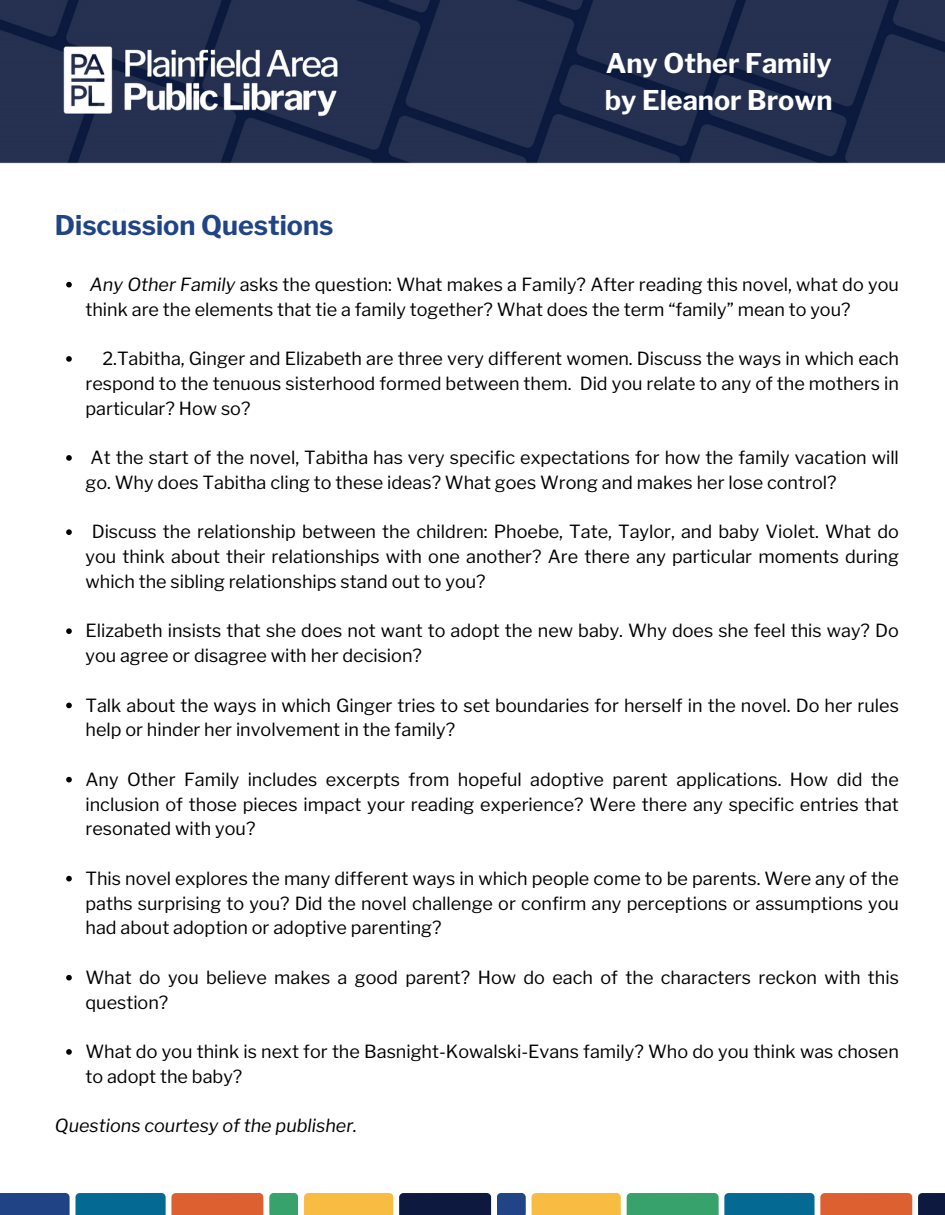
<style>
.page{position:relative;width:945px;height:1215px;background:#fff}
.page>*{position:absolute;margin:0;border:0;box-sizing:border-box;transform-origin:0 0}
.t1{font:700 27px "Libre Franklin";color:#fff}
.t2{font:700 27px "Libre Franklin";color:#204485}
.t3{font:18px/24.8px "Libre Franklin";color:#000}
.t4{font:italic 18px "Libre Franklin";color:#000}
.s1{font-style:italic}
</style>
<div class="page">
<img style="left:0;top:0;width:945px;height:163px">
<svg style="left:0;top:1193px;width:263px;height:22px;background:#626372"></svg>
<svg style="left:269px;top:1193px;width:29px;height:22px"></svg>
<div style="left:304px;top:1193px;width:89px;height:22px;background:#f8bc42"></div>
<div style="left:399px;top:1193px;width:92px;height:22px;background:#0d193e"></div>
<svg style="left:497px;top:1193px;width:29px;height:22px"></svg>
<div style="left:532px;top:1193px;width:89px;height:22px;background:#f8bc42"></div>
<svg style="left:627px;top:1193px;width:285px;height:22px;background:#657f6b"></svg>
<div style="left:918px;top:1193px;width:27px;height:22px;background:#0d193e"></div>
<svg style="left:66px;top:282px;width:6px;height:5px"></svg>
<svg style="left:66px;top:356px;width:6px;height:6px"></svg>
<svg style="left:66px;top:455px;width:6px;height:6px"></svg>
<svg style="left:66px;top:529px;width:6px;height:6px"></svg>
<svg style="left:66px;top:628px;width:6px;height:6px"></svg>
<svg style="left:66px;top:703px;width:6px;height:5px"></svg>
<svg style="left:66px;top:777px;width:6px;height:5px"></svg>
<svg style="left:66px;top:876px;width:6px;height:5px"></svg>
<svg style="left:66px;top:975px;width:6px;height:5px"></svg>
<svg style="left:66px;top:1049px;width:6px;height:6px"></svg>
<p class="t1" style="left:606px;top:47px;width:227px">Any Other Family</p>
<p class="t1" style="left:605px;top:84px;width:229px">by Eleanor Brown</p>
<p class="t2" style="left:55px;top:209px;width:280px">Discussion Questions</p>
<p class="t3" style="left:86px;top:272px;width:815px"><span class="s1">Any Other Family</span> asks the question: What makes a Family? After reading this novel, what do you think are the elements that tie a family together? What does the term “family” mean to you?</p>
<p class="t3" style="left:86px;top:346px;width:815px;text-align:justify;text-indent:17px">2.Tabitha, Ginger and Elizabeth are three very different women. Discuss the ways in which each respond to the tenuous sisterhood formed between them. Did you relate to any of the mothers in particular? How so?</p>
<p class="t3" style="left:86px;top:445px;width:815px">At the start of the novel, Tabitha has very specific expectations for how the family vacation will go. Why does Tabitha cling to these ideas? What goes Wrong and makes her lose control?</p>
<p class="t3" style="left:86px;top:520px;width:815px;text-align:justify;text-indent:6px">Discuss the relationship between the children: Phoebe, Tate, Taylor, and baby Violet. What do you think about their relationships with one another? Are there any particular moments during which the sibling relationships stand out to you?</p>
<p class="t3" style="left:86px;top:619px;width:815px">Elizabeth insists that she does not want to adopt the new baby. Why does she feel this way? Do you agree or disagree with her decision?</p>
<p class="t3" style="left:86px;top:693px;width:815px">Talk about the ways in which Ginger tries to set boundaries for herself in the novel. Do her rules help or hinder her involvement in the family?</p>
<p class="t3" style="left:86px;top:767px;width:815px;text-align:justify">Any Other Family includes excerpts from hopeful adoptive parent applications. How did the inclusion of those pieces impact your reading experience? Were there any specific entries that resonated with you?</p>
<p class="t3" style="left:86px;top:866px;width:815px;text-align:justify">This novel explores the many different ways in which people come to be parents. Were any of the paths surprising to you? Did the novel challenge or confirm any perceptions or assumptions you had about adoption or adoptive parenting?</p>
<p class="t3" style="left:86px;top:965px;width:815px">What do you believe makes a good parent? How do each of the characters reckon with this question?</p>
<p class="t3" style="left:86px;top:1039px;width:815px">What do you think is next for the Basnight-Kowalski-Evans family? Who do you think was chosen to adopt the baby?</p>
<p class="t4" style="left:55px;top:1115px;width:304px">Questions courtesy of the publisher.</p>
</div>
